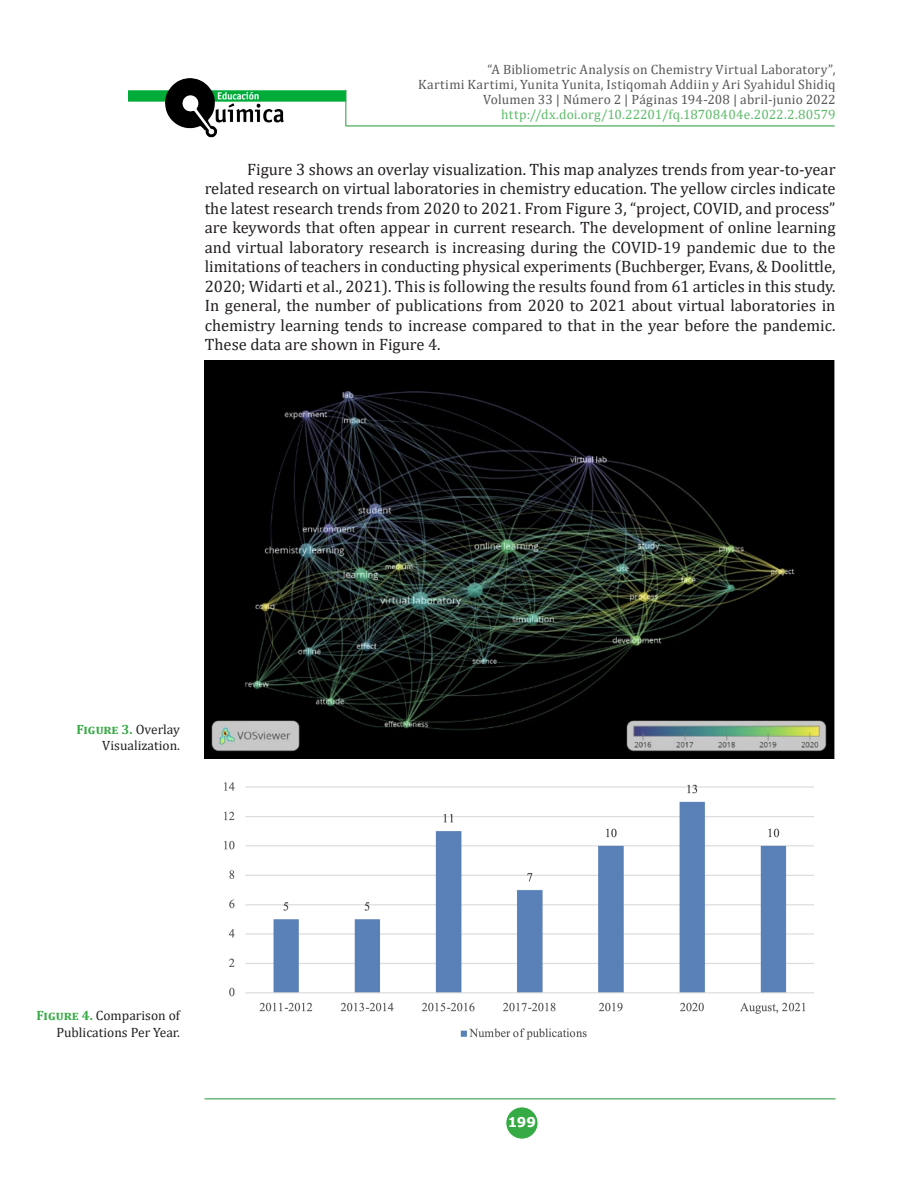
<style>
.page{position:relative;width:918px;height:1188px;background:#fff}
.page>*{position:absolute;margin:0;border:0;box-sizing:border-box;transform-origin:0 0}
.P-San{font:16.5px/19.5px "Cambria";color:#231f20;text-align:justify}
.t1{font:13.5px/15px "Cambria";letter-spacing:.02em;color:#57585a;text-align:right}
.PieImg{font:13.5px/16.5px "Cambria";color:#231f20;text-align:right}
.t2{font:13.5px "Cambria";color:#5ebb6a}
.t3{font:700 13.5px "Verdana";color:#fff}
.s1{font-weight:700;color:#36aa45}
</style>
<div class="page">
<img style="left:128px;top:78px;width:217px;height:59px">
<hr style="left:345px;top:125px;width:491px;height:2px;background:#85c38d">
<hr style="left:346px;top:126px;width:489px;height:1px;background:#36aa45">
<hr style="left:345px;top:89px;width:2px;height:38px;background:#231f20;opacity:.44">
<hr style="left:346px;top:90px;width:1px;height:36px;background:#36aa45">
<div style="left:506px;top:1107px;width:32px;height:32px;background:#36aa45;border-radius:50%"></div>
<div style="left:505px;top:1107px;width:33px;height:33px;border:1px solid #fff;border-radius:50%"></div>
<hr style="left:204px;top:1098px;width:632px;height:2px;background:#76be7f">
<hr style="left:205px;top:1099px;width:631px;height:1px;background:#36aa45">
<img style="left:205px;top:360px;width:630px;height:398px">
<img style="left:224px;top:782px;width:590px;height:258px">
<p class="t1" style="left:418px;top:62px;width:419px">“A Bibliometric Analysis on Chemistry Virtual Laboratory”,<br>Kartimi Kartimi, Yunita Yunita, Istiqomah Addiin y Ari Syahidul Shidiq<br>Volumen 33 | Número 2 | Páginas 194-208 | abril-junio 2022</p>
<p class="t2" style="left:501px;top:106px;width:336px">http://dx.doi.org/10.22201/fq.18708404e.2022.2.80579</p>
<p class="P-San" style="left:205px;top:159px;width:632px;text-indent:43px">Figure 3 shows an overlay visualization. This map analyzes trends from year-to-year related research on virtual laboratories in chemistry education. The yellow circles indicate the latest research trends from 2020 to 2021. From Figure 3, “project, COVID, and process” are keywords that often appear in current research. The development of online learning and virtual laboratory research is increasing during the COVID-19 pandemic due to the limitations of teachers in conducting physical experiments (Buchberger, Evans, &amp; Doolittle, 2020; Widarti et al., 2021). This is following the results found from 61 articles in this study.<br>In general, the number of publications from 2020 to 2021 about virtual laboratories in chemistry learning tends to increase compared to that in the year before the pandemic.<br>These data are shown in Figure 4.</p>
<p class="PieImg" style="left:76px;top:721px;width:105px"><span class="s1">Figure 3.</span> Overlay<br>Visualization.</p>
<p class="PieImg" style="left:37px;top:1007px;width:145px"><span class="s1">Figure 4.</span> Comparison of<br>Publications Per Year.</p>
<p class="t3" style="left:508px;top:1113px;width:30px">199</p>
</div>
